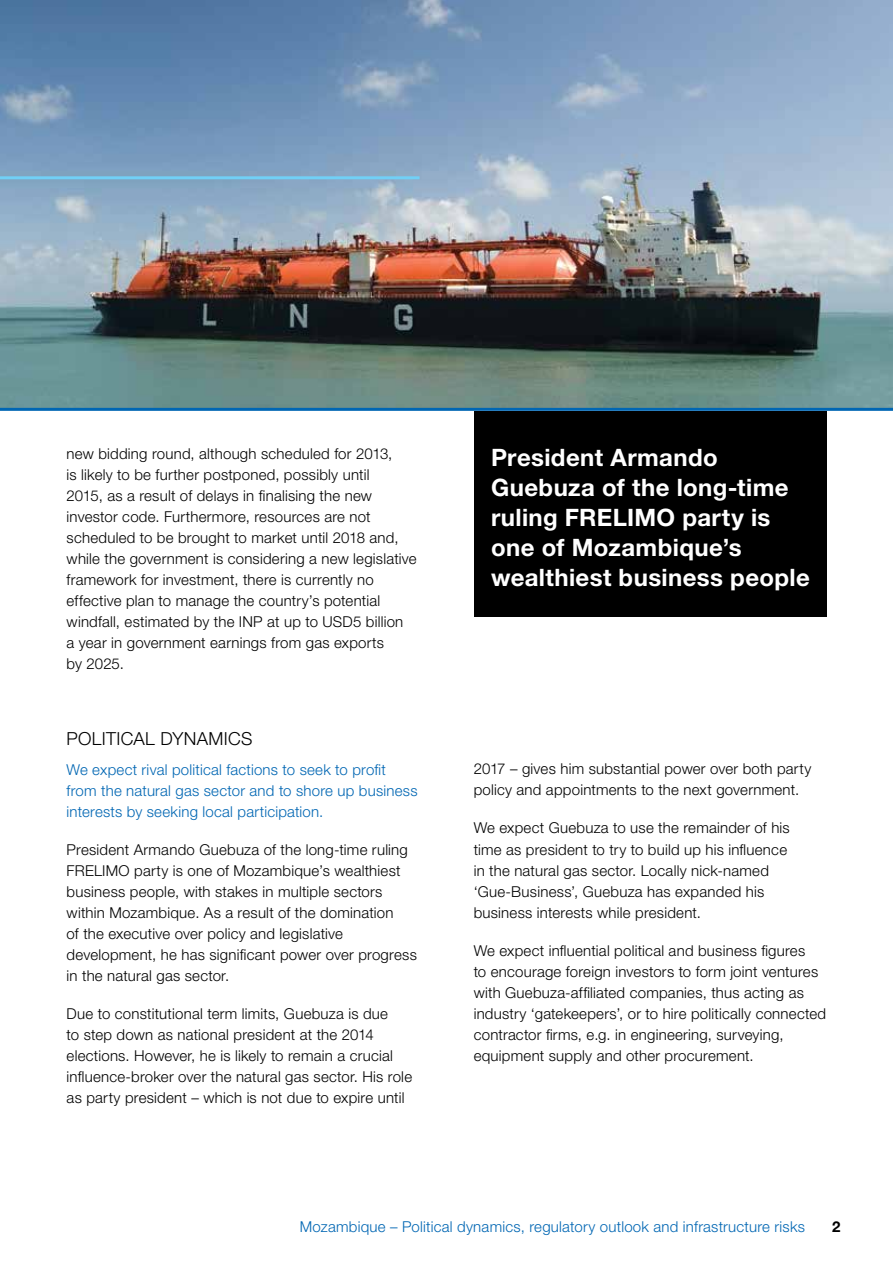
<style>
.page{position:relative;width:893px;height:1263px;background:#fff}
.page>*{position:absolute;margin:0;border:0;box-sizing:border-box;transform-origin:0 0}
.t1{font:700 24px/30px "Helvetica Neue";letter-spacing:.015em;color:#fff}
.t2{font:300 18px "Helvetica Neue";color:#000}
.t3{font:300 15px/21px "Helvetica Neue";letter-spacing:.015em;color:#000}
.t4{font:300 15px/21px "Helvetica Neue";letter-spacing:.015em;color:#0066b3}
.t5{font:700 15px "Helvetica Neue";color:#000}
</style>
<div class="page">
<img style="left:0;top:0;width:893px;height:411px">
<div style="left:474px;top:411px;width:353px;height:206px;background:#000"></div>
<p class="t3" style="left:67px;top:443px;width:352px">new bidding round, although scheduled for 2013,<br>is likely to be further postponed, possibly until<br>2015, as a result of delays in finalising the new investor code. Furthermore, resources are not scheduled to be brought to market until 2018 and, while the government is considering a new legislative framework for investment, there is currently no effective plan to manage the country’s potential windfall, estimated by the INP at up to USD5 billion<br>a year in government earnings from gas exports<br>by 2025.</p>
<p class="t2" style="left:67px;top:728px;width:11px">political</p>
<p class="t2" style="left:161px;top:728px;width:36px">dynamics</p>
<p class="t4" style="left:67px;top:759px;width:353px">We expect rival political factions to seek to profit from the natural gas sector and to shore up business interests by seeking local participation.</p>
<p class="t3" style="left:67px;top:839px;width:352px">President Armando Guebuza of the long-time ruling FRELIMO party is one of Mozambique’s wealthiest business people, with stakes in multiple sectors within Mozambique. As a result of the domination<br>of the executive over policy and legislative development, he has significant power over progress in the natural gas sector.</p>
<p class="t3" style="left:67px;top:1003px;width:347px">Due to constitutional term limits, Guebuza is due<br>to step down as national president at the 2014 elections. However, he is likely to remain a crucial influence-broker over the natural gas sector. His role as party president – which is not due to expire until</p>
<h1 class="t1" style="left:491px;top:442px;width:320px">President Armando<br>Guebuza of the long-time ruling FRELIMO party is one of Mozambique’s wealthiest business people</h1>
<p class="t3" style="left:474px;top:758px;width:339px">2017 – gives him substantial power over both party policy and appointments to the next government.</p>
<p class="t3" style="left:474px;top:817px;width:318px">We expect Guebuza to use the remainder of his time as president to try to build up his influence in the natural gas sector. Locally nick-named ‘Gue-Business’, Guebuza has expanded his business interests while president.</p>
<p class="t3" style="left:474px;top:939px;width:354px">We expect influential political and business figures<br>to encourage foreign investors to form joint ventures with Guebuza-affiliated companies, thus acting as industry ‘gatekeepers’, or to hire politically connected contractor firms, e.g. in engineering, surveying, equipment supply and other procurement.</p>
<p class="t4" style="left:300px;top:1216px;width:507px">Mozambique – Political dynamics, regulatory outlook and infrastructure risks</p>
<p class="t5" style="left:832px;top:1217px;width:10px">2</p>
</div>
